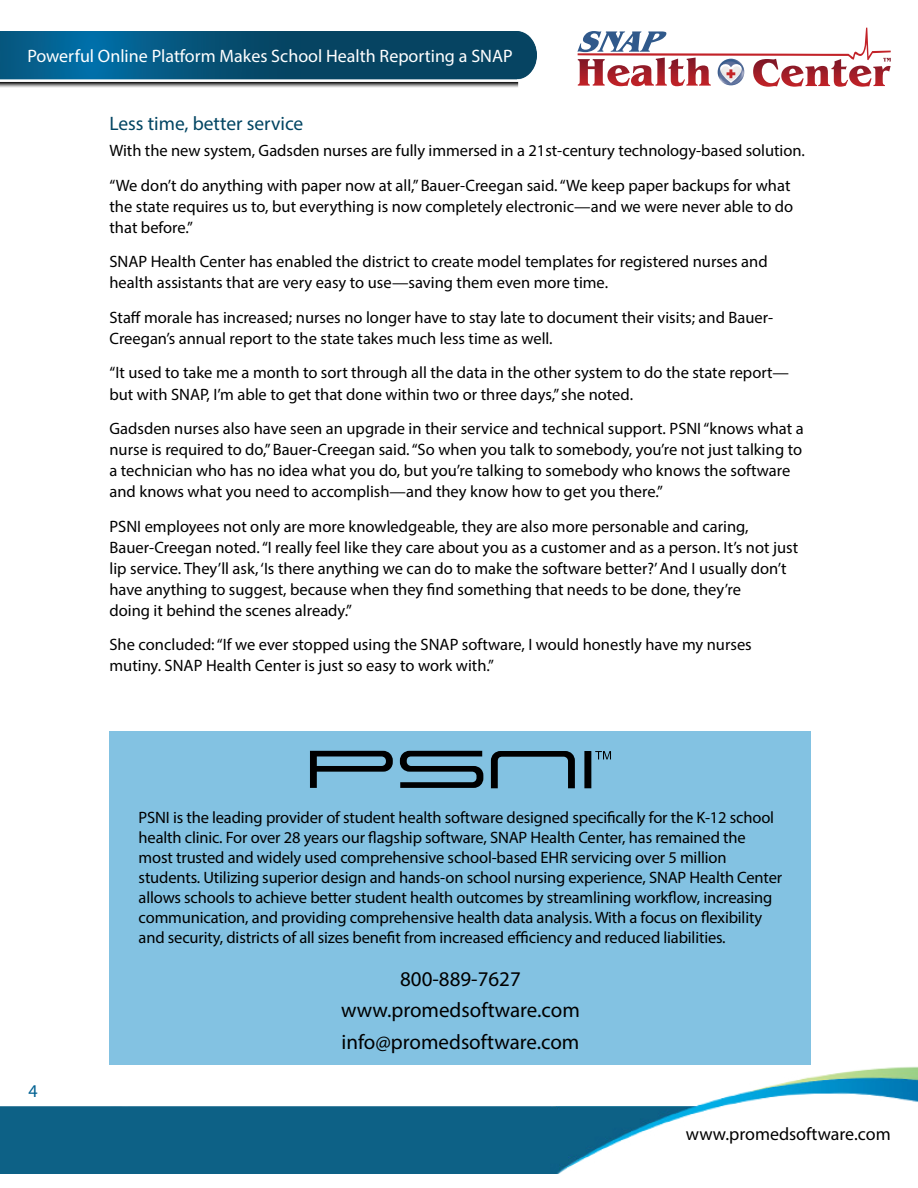
<style>
.page{position:relative;width:918px;height:1188px;background:#fff}
.page>*{position:absolute;margin:0;border:0;box-sizing:border-box;transform-origin:0 0}
.t1{font:21px/31.5px "Myriad Pro";color:#000;text-align:center}
.t2{font:19.5px "Myriad Pro";color:#004462}
.t3{font:18px "Myriad Pro";color:#fff}
.t4{font:18px "Myriad Pro";color:#000}
.t5{font:18px "Myriad Pro";color:#006192}
.t6{font:16.5px/21px "Myriad Pro";color:#000}
</style>
<div class="page">
<img style="left:0;top:1037px;width:918px;height:136px">
<img style="left:0;top:32px;width:536px;height:56px">
<img style="left:718px;top:59px;width:26px;height:26px;border-radius:13px">
<img style="left:719px;top:63px;width:24px;height:20px">
<svg style="left:727px;top:69px;width:8px;height:9px"></svg>
<img style="left:578px;top:28px;width:313px;height:32px">
<img style="left:753px;top:59px;width:138px;height:28px">
<img style="left:578px;top:58px;width:133px;height:28px">
<svg style="left:883px;top:58px;width:8px;height:4px"></svg>
<img style="left:578px;top:31px;width:89px;height:21px">
<div style="left:110px;top:731px;width:702px;height:334px;background:#83c2e2"></div>
<svg style="left:310px;top:751px;width:301px;height:37px"></svg>
<p class="t3" style="left:27px;top:45px;width:487px">Powerful Online Platform Makes School Health Reporting a SNAP</p>
<p class="t2" style="left:110px;top:112px;width:195px">Less time, better service</p>
<p class="t6" style="left:110px;top:133px;width:697px;line-height:34.5px">With the new system, Gadsden nurses are fully immersed in a 21st-century technology-based solution. “We don’t do anything with paper now at all,” Bauer-Creegan said. “We keep paper backups for what</p>
<p class="t6" style="left:110px;top:196px;width:685px">the state requires us to, but everything is now completely electronic—and we were never able to do that before.”</p>
<p class="t6" style="left:110px;top:251px;width:660px">SNAP Health Center has enabled the district to create model templates for registered nurses and health assistants that are very easy to use—saving them even more time.</p>
<p class="t6" style="left:110px;top:307px;width:665px">Staff morale has increased; nurses no longer have to stay late to document their visits; and Bauer-<br>Creegan’s annual report to the state takes much less time as well.</p>
<p class="t6" style="left:110px;top:362px;width:681px">“It used to take me a month to sort through all the data in the other system to do the state report— but with SNAP, I’m able to get that done within two or three days,” she noted.</p>
<p class="t6" style="left:110px;top:418px;width:696px">Gadsden nurses also have seen an upgrade in their service and technical support. PSNI “knows what a nurse is required to do,” Bauer-Creegan said. “So when you talk to somebody, you’re not just talking to a technician who has no idea what you do, but you’re talking to somebody who knows the software and knows what you need to accomplish—and they know how to get you there.”</p>
<p class="t6" style="left:110px;top:515px;width:690px">PSNI employees not only are more knowledgeable, they are also more personable and caring, Bauer-Creegan noted. “I really feel like they care about you as a customer and as a person. It’s not just lip service. They’ll ask, ‘Is there anything we can do to make the software better?’ And I usually don’t have anything to suggest, because when they find something that needs to be done, they’re<br>doing it behind the scenes already.”</p>
<p class="t6" style="left:110px;top:634px;width:644px">She concluded: “If we ever stopped using the SNAP software, I would honestly have my nurses mutiny. SNAP Health Center is just so easy to work with.”</p>
<p class="t5" style="left:28px;top:1080px;width:11px">4</p>
<p class="t6" style="left:139px;top:808px;width:645px;line-height:20px">PSNI is the leading provider of student health software designed specifically for the K-12 school health clinic. For over 28 years our flagship software, SNAP Health Center, has remained the most trusted and widely used comprehensive school-based EHR servicing over 5 million students. Utilizing superior design and hands-on school nursing experience, SNAP Health Center allows schools to achieve better student health outcomes by streamlining workflow, increasing communication, and providing comprehensive health data analysis. With a focus on flexibility and security, districts of all sizes benefit from increased efficiency and reduced liabilities.</p>
<p class="t1" style="left:341px;top:963px;width:240px">800-889-7627 www.promedsoftware.com info@promedsoftware.com</p>
<p class="t4" style="left:686px;top:1123px;width:206px">www.promedsoftware.com</p>
</div>
